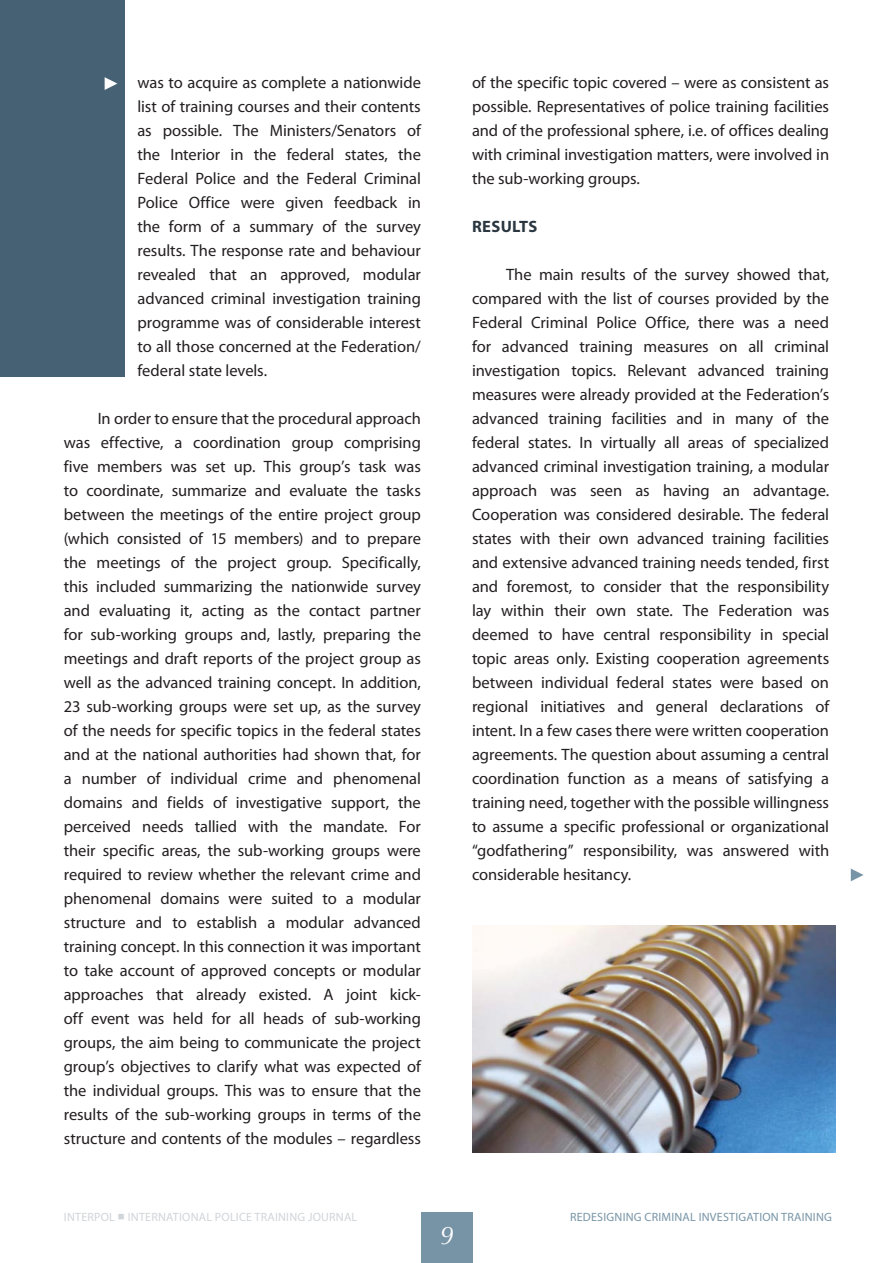
<style>
.page{position:relative;width:893px;height:1263px;background:#fff}
.page>*{position:absolute;margin:0;border:0;box-sizing:border-box;transform-origin:0 0}
.t1{font:italic 25.5px "Optima";color:#fff}
.Body_text{font:16.5px/24px "Myriad Pro";letter-spacing:-.005em;color:#231f20;text-align:justify}
.Body_Header{font:700 16.5px "Myriad Pro";letter-spacing:.02em;color:#2a3640}
.t2{font:12px "Myriad Pro";letter-spacing:.02em;color:#d0d5d9}
.t3{font:12px "Myriad Pro";letter-spacing:.02em;color:#7794a6}
.s1{font-family:"Apple Gothic"}
</style>
<div class="page">
<div style="left:0;top:0;width:125px;height:377px;background:#456173"></div>
<svg style="left:851px;top:868px;width:13px;height:13px"></svg>
<svg style="left:105px;top:77px;width:12px;height:13px"></svg>
<img style="left:472px;top:925px;width:364px;height:227px">
<div style="left:421px;top:1212px;width:51px;height:51px;background:#7794a6"></div>
<p class="Body_text" style="left:138px;top:70px;width:285px">was to acquire as complete a nationwide list of training courses and their contents as possible. The Ministers/Senators of the Interior in the federal states, the Federal Police and the Federal Criminal Police Office were given feedback in the form of a summary of the survey results. The response rate and behaviour revealed that an approved, modular advanced criminal investigation training programme was of considerable interest to all those concerned at the Federation/ federal state levels.</p>
<p class="Body_text" style="left:64px;top:406px;width:359px;text-indent:34px">In order to ensure that the procedural approach was effective, a coordination group comprising five members was set up. This group’s task was to coordinate, summarize and evaluate the tasks between the meetings of the entire project group (which consisted of 15 members) and to prepare the meetings of the project group. Specifically, this included summarizing the nationwide survey and evaluating it, acting as the contact partner for sub-working groups and, lastly, preparing the meetings and draft reports of the project group as well as the advanced training concept. In addition, 23 sub-working groups were set up, as the survey of the needs for specific topics in the federal states and at the national authorities had shown that, for a number of individual crime and phenomenal domains and fields of investigative support, the perceived needs tallied with the mandate. For their specific areas, the sub-working groups were required to review whether the relevant crime and phenomenal domains were suited to a modular structure and to establish a modular advanced training concept. In this connection it was important to take account of approved concepts or modular approaches that already existed. A joint kick&shy;off event was held for all heads of sub-working groups, the aim being to communicate the project group’s objectives to clarify what was expected of the individual groups. This was to ensure that the results of the sub-working groups in terms of the structure and contents of the modules – regardless</p>
<p class="Body_text" style="left:472px;top:70px;width:359px">of the specific topic covered – were as consistent as possible. Representatives of police training facilities and of the professional sphere, i.e. of offices dealing with criminal investigation matters, were involved in the sub-working groups.</p>
<p class="Body_Header" style="left:472px;top:216px;width:67px">RESULTS</p>
<p class="Body_text" style="left:472px;top:262px;width:359px;text-indent:34px">The main results of the survey showed that, compared with the list of courses provided by the Federal Criminal Police Office, there was a need for advanced training measures on all criminal investigation topics. Relevant advanced training measures were already provided at the Federation’s advanced training facilities and in many of the federal states. In virtually all areas of specialized advanced criminal investigation training, a modular approach was seen as having an advantage.<br>Cooperation was considered desirable. The federal states with their own advanced training facilities and extensive advanced training needs tended, first and foremost, to consider that the responsibility lay within their own state. The Federation was deemed to have central responsibility in special topic areas only. Existing cooperation agreements between individual federal states were based on regional initiatives and general declarations of intent. In a few cases there were written cooperation agreements. The question about assuming a central coordination function as a means of satisfying a training need, together with the possible willingness to assume a specific professional or organizational “godfathering” responsibility, was answered with considerable hesitancy.</p>
<p class="t2" style="left:64px;top:1210px;width:295px">INTERPOL <span class="s1">■</span> INTERNATIONAL POLICE TRAINING JOURNAL</p>
<p class="t3" style="left:570px;top:1209px;width:263px">REDESIGNING CRIMINAL INVESTIGATION TRAINING</p>
<h1 class="t1" style="left:440px;top:1220px;width:16px">9</h1>
</div>
